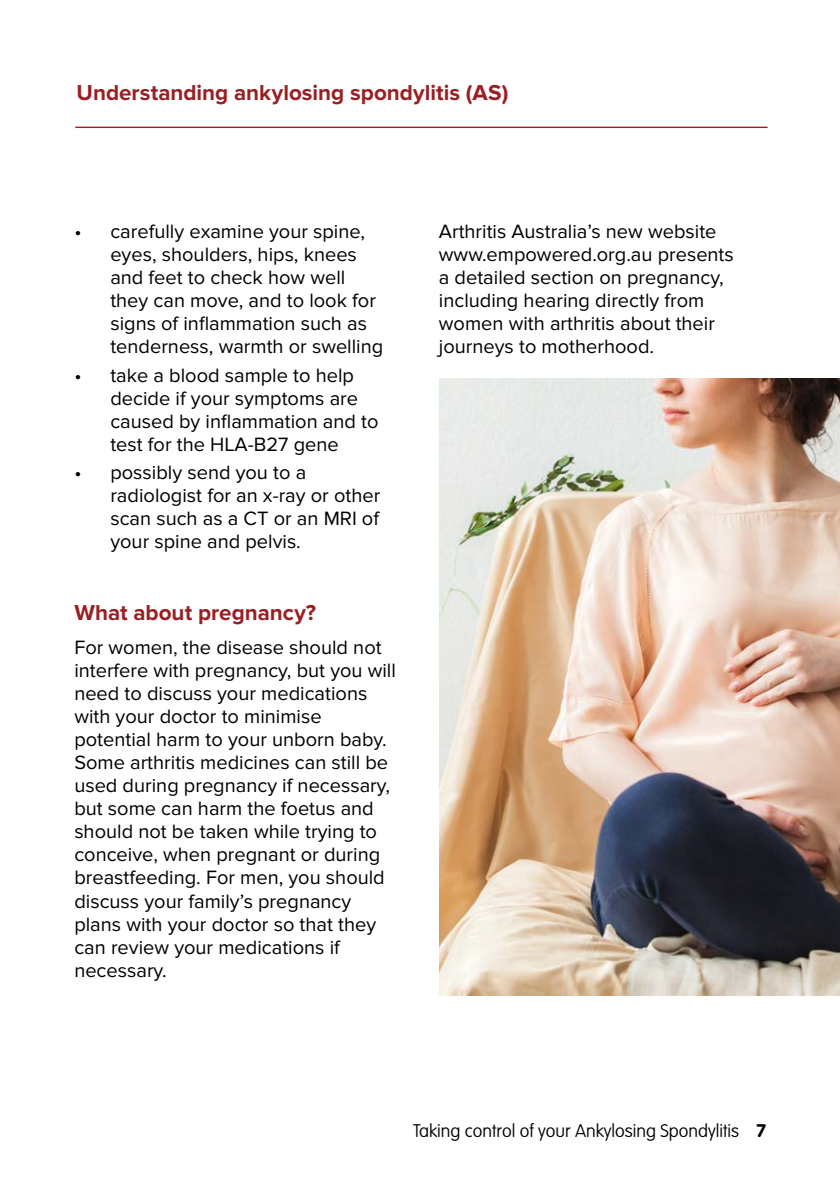
<style>
.page{position:relative;width:840px;height:1191px;background:#fff}
.page>*{position:absolute;margin:0;border:0;box-sizing:border-box;transform-origin:0 0}
.t1{font:700 22.4px "Proxima Nova";color:#9b1e23}
.t2{font:20px/23px "Proxima Nova";color:#000}
.t3{font:100 18px "VAG Rounded";color:#000}
.s1{font-weight:700}
</style>
<div class="page">
<hr style="left:75px;top:127px;width:692px;height:1px;background:#9b1e23">
<img style="left:439px;top:378px;width:400px;height:617px">
<p class="t1" style="left:77px;top:79px;width:433px">Understanding ankylosing spondylitis (AS)</p>
<p class="t2" style="left:110px;top:220px;width:274px;text-indent:-36px">• carefully examine your spine, eyes, shoulders, hips, knees and feet to check how well they can move, and to look for signs of inflammation such as tenderness, warmth or swelling</p>
<p class="t2" style="left:110px;top:364px;width:269px;text-indent:-36px">• take a blood sample to help decide if your symptoms are caused by inflammation and to test for the HLA-B27 gene</p>
<p class="t2" style="left:110px;top:461px;width:271px;text-indent:-36px">• possibly send you to a radiologist for an x-ray or other scan such as a CT or an MRI of your spine and pelvis.</p>
<p class="t1" style="left:74px;top:599px;width:243px">What about pregnancy?</p>
<p class="t2" style="left:74px;top:636px;width:323px">For women, the disease should not interfere with pregnancy, but you will need to discuss your medications with your doctor to minimise potential harm to your unborn baby.<br>Some arthritis medicines can still be used during pregnancy if necessary, but some can harm the foetus and should not be taken while trying to conceive, when pregnant or during breastfeeding. For men, you should discuss your family’s pregnancy plans with your doctor so that they can review your medications if necessary.</p>
<p class="t2" style="left:438px;top:220px;width:296px">Arthritis Australia’s new website www.empowered.org.au presents a detailed section on pregnancy, including hearing directly from women with arthritis about their journeys to motherhood.</p>
<p class="t3" style="left:413px;top:1120px;width:354px">Taking control of your Ankylosing Spondylitis <span class="s1">7</span></p>
</div>
